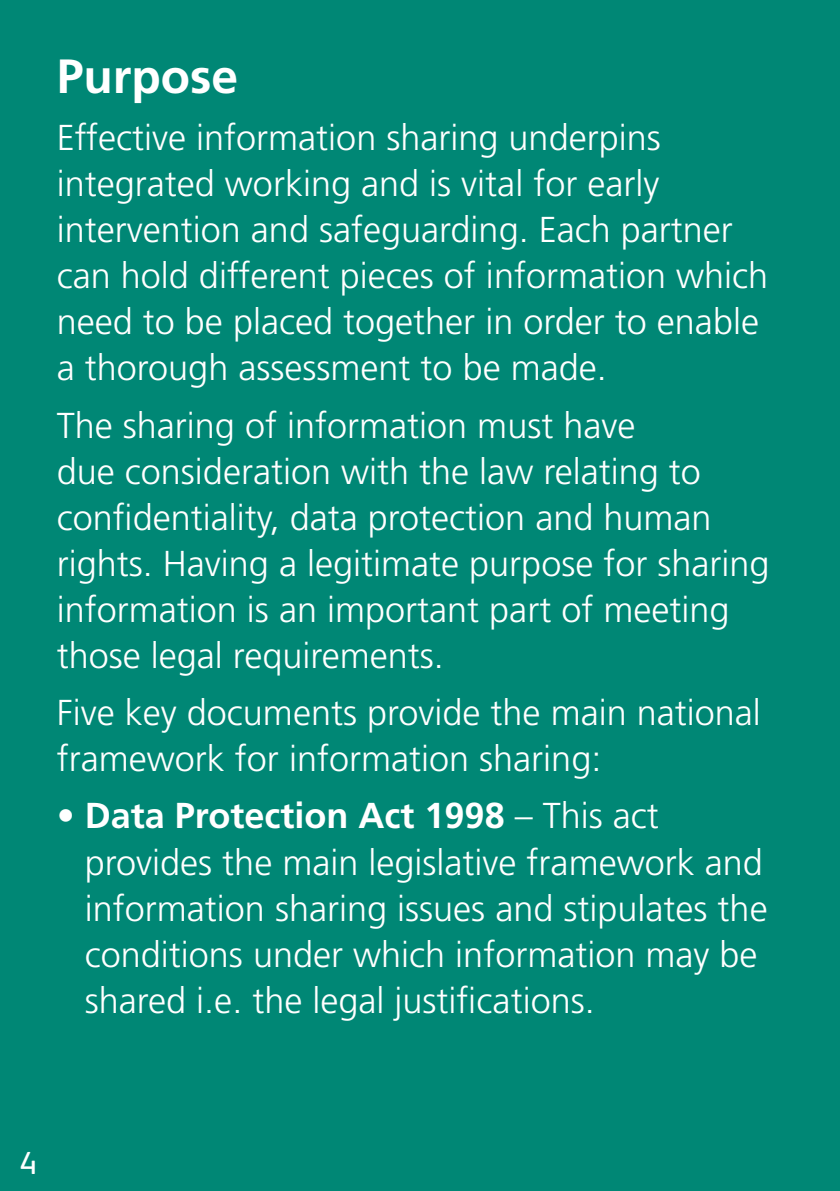
<style>
.page{position:relative;width:840px;height:1191px;background:#fff}
.page>*{position:absolute;margin:0;border:0;box-sizing:border-box;transform-origin:0 0}
.t1{font:700 48px "Frutiger LT Std";color:#fff}
.t2{font:300 36px/46px "Frutiger LT Std";color:#fff}
.t3{font:32px "FS Albert";color:#fff}
.s1{font-weight:700}
</style>
<div class="page">
<div style="left:0;top:0;width:839px;height:1191px;background:#008775"></div>
<h1 class="t1" style="left:57px;top:48px;width:183px">Purpose</h1>
<p class="t2" style="left:57px;top:115px;width:712px">Effective information sharing underpins integrated working and is vital for early intervention and safeguarding. Each partner can hold different pieces of information which need to be placed together in order to enable a thorough assessment to be made.</p>
<p class="t2" style="left:57px;top:403px;width:714px">The sharing of information must have<br>due consideration with the law relating to confidentiality, data protection and human rights. Having a legitimate purpose for sharing information is an important part of meeting those legal requirements.</p>
<p class="t2" style="left:57px;top:690px;width:705px">Five key documents provide the main national framework for information sharing:</p>
<p class="t2" style="left:85px;top:793px;width:684px;text-indent:-28px">• <span class="s1">Data Protection Act 1998</span> – This act provides the main legislative framework and information sharing issues and stipulates the conditions under which information may be shared i.e. the legal justifications.</p>
<p class="t3" style="left:20px;top:1144px;width:19px">4</p>
</div>
